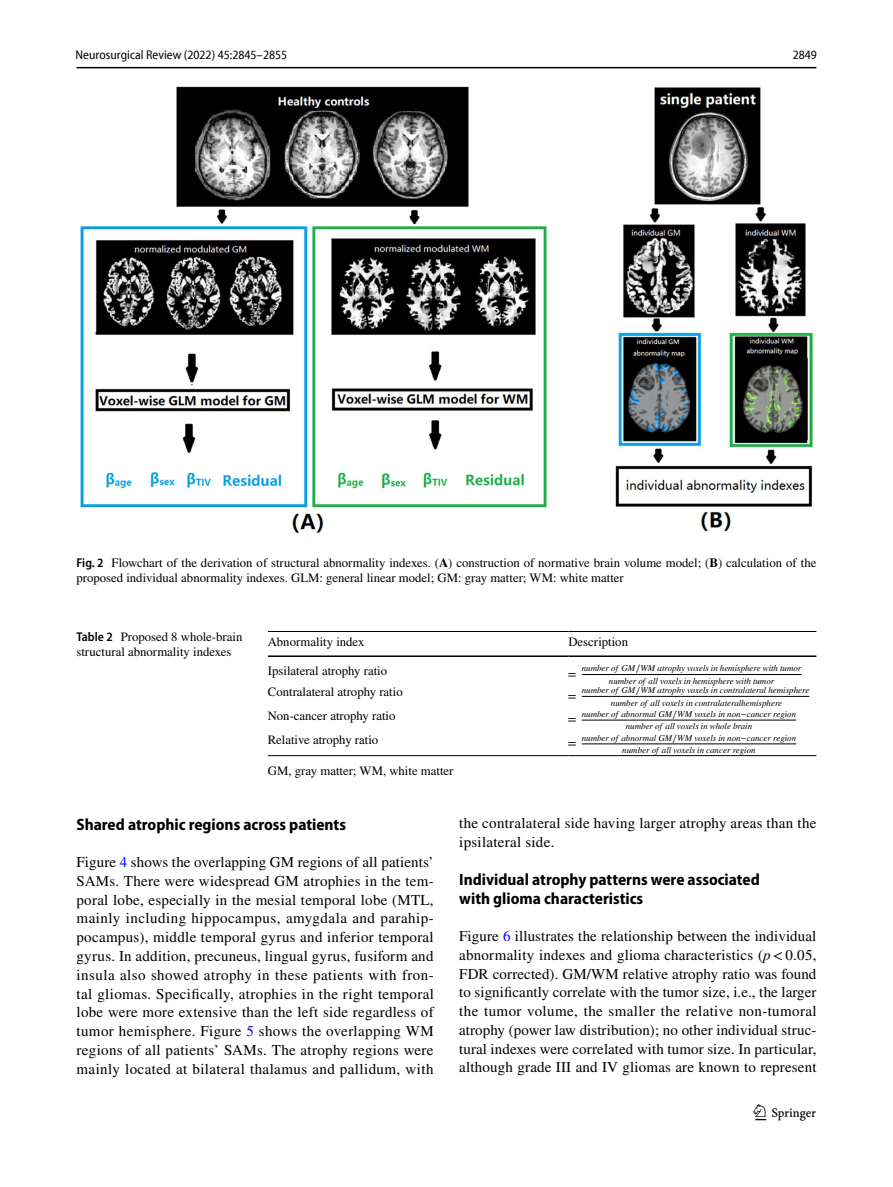
<style>
.page{position:relative;width:893px;height:1187px;background:#fff}
.page>*{position:absolute;margin:0;border:0;box-sizing:border-box;transform-origin:0 0}
.t1{font:22.5px "Springnew Regular 3";color:#000}
.t2{font:700 semi-condensed 16.5px/18.8px "Myriad Pro";color:#000}
.t3{font:15px/18.8px "STIX";letter-spacing:.02em;color:#000;text-align:justify}
.t4{font:12.75px/15px "STIX";color:#000}
.t5{font:semi-condensed 12.75px "Myriad Pro Unic";color:#000}
.t6{font:12.75px "STIX Math Regular 5";color:#000}
.t7{font:12.75px "STIX Math Regular 6";color:#000}
.t8{font:12.75px "STIX Math Regular 3";color:#000}
.t9{font:12.75px "STIX Math Regular 4";color:#000}
.t10{font:8.85px/12.5px "STIX General Italic 6";color:#000;text-align:center}
.t11{font:8.85px/12.5px "STIX General Italic 5";color:#000;text-align:center}
.t12{font:8.85px/12.5px "STIX General Italic 4";color:#000;text-align:center}
.t13{font:8.85px/12.5px "STIX General Italic 3";color:#000;text-align:center}
.s1{font-family:"Myriad Pro";font-weight:600;font-stretch:semi-condensed}
.s2{font-weight:700}
.s3{font-family:"STIX Math Regular 5"}
.s4{font-family:"STIX Math Regular 6"}
.s5{font-family:"STIX Math Regular 3"}
.s6{font-family:"STIX Math Regular 4"}
.s7{color:#00f}
.s8{font-style:italic}
</style>
<div class="page">
<hr style="left:77px;top:67px;width:739px;height:1px;background:#000">
<img style="left:81px;top:87px;width:731px;height:445px">
<hr style="left:268px;top:631px;width:300px;height:1px;background:#000">
<hr style="left:268px;top:655px;width:300px;height:2px;background:#000">
<hr style="left:568px;top:631px;width:248px;height:1px;background:#000">
<hr style="left:568px;top:655px;width:248px;height:2px;background:#000">
<hr style="left:268px;top:755px;width:300px;height:1px;background:#000">
<hr style="left:568px;top:755px;width:248px;height:1px;background:#000">
<hr style="left:582px;top:674px;width:220px;height:1px;background:#000">
<hr style="left:582px;top:696px;width:227px;height:1px;background:#000">
<hr style="left:582px;top:719px;width:214px;height:1px;background:#000">
<hr style="left:582px;top:743px;width:214px;height:1px;background:#000">
<p class="t5" style="left:76px;top:50px;width:213px">Neurosurgical Review (2022) 45:2845–2855</p>
<p class="t5" style="left:793px;top:50px;width:26px">2849</p>
<p class="t4" style="left:77px;top:556px;width:741px"><span class="s1">Fig. 2</span> Flowchart of the derivation of structural abnormality indexes. (<span class="s2">A</span>) construction of normative brain volume model; (<span class="s2">B</span>) calculation of the proposed individual abnormality indexes. GLM: general linear model; GM: gray matter; WM: white matter</p>
<p class="t4" style="left:77px;top:629px;width:167px"><span class="s1">Table 2</span> Proposed 8 whole-brain structural abnormality indexes</p>
<p class="t4" style="left:268px;top:635px;width:98px">Abnormality index</p>
<p class="t4" style="left:568px;top:635px;width:61px">Description</p>
<p class="t4" style="left:268px;top:663px;width:121px">Ipsilateral atrophy ratio</p>
<p class="t6" style="left:568px;top:665px;width:10px">=</p>
<p class="t11" style="left:582px;top:663px;width:221px">number of GM<span class="s3">∕</span>WM atrophy voxels in hemisphere with tumor number of all voxels in hemisphere with tumor</p>
<p class="t4" style="left:268px;top:685px;width:136px">Contralateral atrophy ratio</p>
<p class="t7" style="left:568px;top:687px;width:10px">=</p>
<p class="t10" style="left:582px;top:684px;width:229px">number of GM<span class="s4">∕</span>WM atrophy voxels in contralateral hemisphere number of all voxels in contralateralhemisphere</p>
<p class="t4" style="left:268px;top:709px;width:129px">Non-cancer atrophy ratio</p>
<p class="t8" style="left:568px;top:711px;width:10px">=</p>
<p class="t13" style="left:582px;top:708px;width:216px">number of abnormal GM<span class="s5">∕</span>WM voxels in non<span class="s5">−</span>cancer region number of all voxels in whole brain</p>
<p class="t4" style="left:268px;top:733px;width:112px">Relative atrophy ratio</p>
<p class="t9" style="left:568px;top:735px;width:10px">=</p>
<p class="t12" style="left:582px;top:732px;width:216px">number of abnormal GM<span class="s6">∕</span>WM voxels in non<span class="s6">−</span>cancer region number of all voxels in cancer region</p>
<p class="t4" style="left:268px;top:764px;width:187px">GM, gray matter; WM, white matter</p>
<p class="t2" style="left:77px;top:814px;width:271px">Shared atrophic regions across patients</p>
<p class="t3" style="left:77px;top:853px;width:359px">Figure <span class="s7">4</span> shows the overlapping GM regions of all patients’ SAMs. There were widespread GM atrophies in the tem&shy;poral lobe, especially in the mesial temporal lobe (MTL, mainly including hippocampus, amygdala and parahip&shy;pocampus), middle temporal gyrus and inferior temporal gyrus. In addition, precuneus, lingual gyrus, fusiform and insula also showed atrophy in these patients with fron&shy;tal gliomas. Specifically, atrophies in the right temporal lobe were more extensive than the left side regardless of tumor hemisphere. Figure <span class="s7">5</span> shows the overlapping WM regions of all patients’ SAMs. The atrophy regions were mainly located at bilateral thalamus and pallidum, with</p>
<p class="t3" style="left:459px;top:815px;width:359px">the contralateral side having larger atrophy areas than the ipsilateral side.</p>
<p class="t2" style="left:459px;top:870px;width:302px">Individual atrophy patterns were associated with glioma characteristics</p>
<p class="t3" style="left:459px;top:927px;width:359px">Figure <span class="s7">6</span> illustrates the relationship between the individual abnormality indexes and glioma characteristics (<span class="s8">p</span>&lt;0.05, FDR corrected). GM/WM relative atrophy ratio was found to significantly correlate with the tumor size, i.e., the larger the tumor volume, the smaller the relative non-tumoral atrophy (power law distribution); no other individual struc&shy;tural indexes were correlated with tumor size. In particular, although grade III and IV gliomas are known to represent</p>
<h1 class="t1" style="left:755px;top:1104px;width:62px">1 3</h1>
</div>
